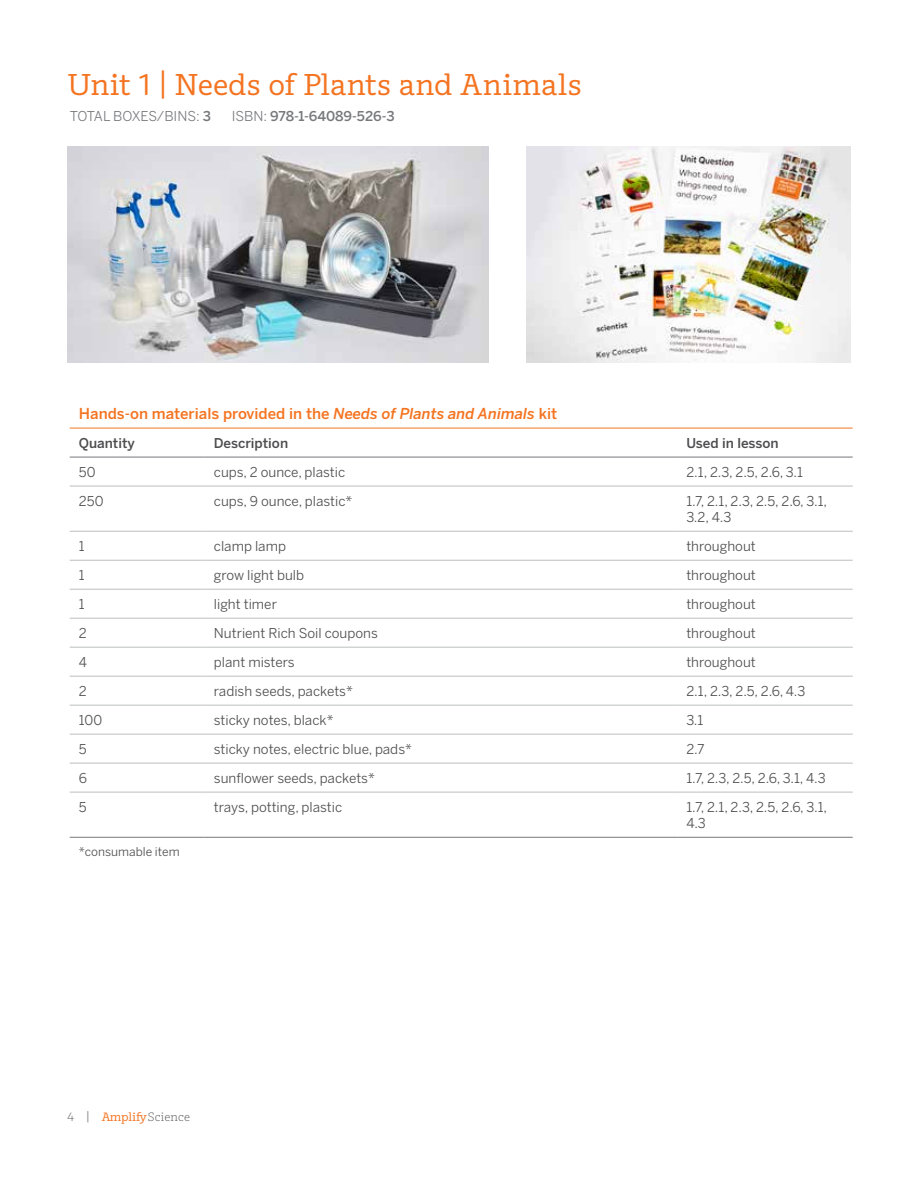
<style>
.page{position:relative;width:918px;height:1188px;background:#fff}
.page>*{position:absolute;margin:0;border:0;box-sizing:border-box;transform-origin:0 0}
.t1{font:30px "Amplify";color:#f47421}
.t2{font:500 15px "Benton Sans";color:#f47421}
.t3{font:13.5px/16.2px "Benton Sans";color:#4d4d4f}
.t4{font:500 13.5px "Benton Sans";color:#4d4d4f}
.t5{font:500 13.5px "Benton Sans";color:#77787b}
.t6{font:13.5px "Benton Sans";letter-spacing:-.005em;color:#77787b}
.t7{font:12px "Benton Sans";color:#4d4d4f}
.t8{font:300 12px "Amplify";letter-spacing:.015em;color:#4d4d4f}
.s1{font-weight:500}
.s2{font-weight:400}
.s3{font-style:italic}
.s4{color:#f47421}
</style>
<div class="page">
<hr style="left:70px;top:560px;width:135px;height:1px;background:#bcbec0">
<hr style="left:205px;top:560px;width:472px;height:1px;background:#bcbec0">
<hr style="left:677px;top:560px;width:176px;height:1px;background:#bcbec0">
<hr style="left:70px;top:589px;width:135px;height:1px;background:#bcbec0">
<hr style="left:205px;top:589px;width:472px;height:1px;background:#bcbec0">
<hr style="left:677px;top:589px;width:176px;height:1px;background:#bcbec0">
<hr style="left:70px;top:618px;width:135px;height:1px;background:#bcbec0">
<hr style="left:205px;top:618px;width:472px;height:1px;background:#bcbec0">
<hr style="left:677px;top:618px;width:176px;height:1px;background:#bcbec0">
<hr style="left:70px;top:647px;width:135px;height:1px;background:#bcbec0">
<hr style="left:205px;top:647px;width:472px;height:1px;background:#bcbec0">
<hr style="left:677px;top:647px;width:176px;height:1px;background:#bcbec0">
<hr style="left:70px;top:676px;width:135px;height:1px;background:#bcbec0">
<hr style="left:205px;top:676px;width:472px;height:1px;background:#bcbec0">
<hr style="left:677px;top:676px;width:176px;height:1px;background:#bcbec0">
<hr style="left:70px;top:705px;width:135px;height:1px;background:#bcbec0">
<hr style="left:205px;top:705px;width:472px;height:1px;background:#bcbec0">
<hr style="left:677px;top:705px;width:176px;height:1px;background:#bcbec0">
<hr style="left:70px;top:734px;width:135px;height:1px;background:#bcbec0">
<hr style="left:205px;top:734px;width:472px;height:1px;background:#bcbec0">
<hr style="left:677px;top:734px;width:176px;height:1px;background:#bcbec0">
<hr style="left:70px;top:763px;width:135px;height:1px;background:#bcbec0">
<hr style="left:205px;top:763px;width:472px;height:1px;background:#bcbec0">
<hr style="left:677px;top:763px;width:176px;height:1px;background:#bcbec0">
<hr style="left:70px;top:792px;width:135px;height:1px;background:#bcbec0">
<hr style="left:205px;top:792px;width:472px;height:1px;background:#bcbec0">
<hr style="left:677px;top:792px;width:176px;height:1px;background:#bcbec0">
<hr style="left:70px;top:457px;width:135px;height:1px;background:#77787b">
<hr style="left:205px;top:457px;width:472px;height:1px;background:#77787b">
<hr style="left:677px;top:457px;width:176px;height:1px;background:#77787b">
<hr style="left:70px;top:428px;width:135px;height:1px;background:#f47421">
<hr style="left:205px;top:428px;width:472px;height:1px;background:#f47421">
<hr style="left:677px;top:428px;width:176px;height:1px;background:#f47421">
<hr style="left:70px;top:486px;width:135px;height:1px;background:#bcbec0">
<hr style="left:205px;top:486px;width:472px;height:1px;background:#bcbec0">
<hr style="left:677px;top:486px;width:176px;height:1px;background:#bcbec0">
<hr style="left:70px;top:531px;width:135px;height:1px;background:#bcbec0">
<hr style="left:205px;top:531px;width:472px;height:1px;background:#bcbec0">
<hr style="left:677px;top:531px;width:176px;height:1px;background:#bcbec0">
<hr style="left:70px;top:837px;width:135px;height:1px;background:#77787b">
<hr style="left:205px;top:837px;width:472px;height:1px;background:#77787b">
<hr style="left:677px;top:837px;width:176px;height:1px;background:#77787b">
<img style="left:68px;top:146px;width:421px;height:216px">
<img style="left:526px;top:146px;width:324px;height:216px">
<h1 class="t1" style="left:68px;top:65px;width:516px">Unit 1 | Needs of Plants and Animals</h1>
<p class="t6" style="left:70px;top:108px;width:143px">TOTAL BOXES/BINS: <span class="s1">3</span></p>
<p class="t5" style="left:232px;top:107px;width:164px"><span class="s2">ISBN:</span> 978-1-64089-526-3</p>
<p class="t2" style="left:79px;top:404px;width:480px">Hands-on materials provided in the <span class="s3">Needs of Plants and Animals</span> kit</p>
<p class="t4" style="left:79px;top:435px;width:57px">Quantity</p>
<p class="t4" style="left:214px;top:435px;width:76px">Description</p>
<p class="t4" style="left:686px;top:435px;width:94px">Used in lesson</p>
<p class="t3" style="left:79px;top:464px;width:18px">50</p>
<p class="t3" style="left:214px;top:464px;width:133px">cups, 2 ounce, plastic</p>
<p class="t3" style="left:686px;top:464px;width:118px">2.1, 2.3, 2.5, 2.6, 3.1</p>
<p class="t3" style="left:79px;top:493px;width:26px">250</p>
<p class="t3" style="left:214px;top:493px;width:140px">cups, 9 ounce, plastic*</p>
<p class="t3" style="left:686px;top:493px;width:142px">1.7, 2.1, 2.3, 2.5, 2.6, 3.1,<br>3.2, 4.3</p>
<p class="t3" style="left:79px;top:538px;width:7px">1</p>
<p class="t3" style="left:214px;top:538px;width:74px">clamp lamp</p>
<p class="t3" style="left:686px;top:538px;width:71px">throughout</p>
<p class="t3" style="left:79px;top:567px;width:7px">1</p>
<p class="t3" style="left:214px;top:567px;width:92px">grow light bulb</p>
<p class="t3" style="left:686px;top:567px;width:71px">throughout</p>
<p class="t3" style="left:79px;top:596px;width:7px">1</p>
<p class="t3" style="left:214px;top:596px;width:65px">light timer</p>
<p class="t3" style="left:686px;top:596px;width:71px">throughout</p>
<p class="t3" style="left:79px;top:625px;width:9px">2</p>
<p class="t3" style="left:214px;top:625px;width:166px">Nutrient Rich Soil coupons</p>
<p class="t3" style="left:686px;top:625px;width:71px">throughout</p>
<p class="t3" style="left:79px;top:654px;width:10px">4</p>
<p class="t3" style="left:214px;top:654px;width:82px">plant misters</p>
<p class="t3" style="left:686px;top:654px;width:71px">throughout</p>
<p class="t3" style="left:79px;top:683px;width:9px">2</p>
<p class="t3" style="left:214px;top:683px;width:141px">radish seeds, packets*</p>
<p class="t3" style="left:686px;top:683px;width:121px">2.1, 2.3, 2.5, 2.6, 4.3</p>
<p class="t3" style="left:79px;top:712px;width:25px">100</p>
<p class="t3" style="left:214px;top:712px;width:121px">sticky notes, black*</p>
<p class="t3" style="left:686px;top:712px;width:19px">3.1</p>
<p class="t3" style="left:79px;top:741px;width:9px">5</p>
<p class="t3" style="left:214px;top:741px;width:200px">sticky notes, electric blue, pads*</p>
<p class="t3" style="left:686px;top:741px;width:20px">2.7</p>
<p class="t3" style="left:79px;top:770px;width:10px">6</p>
<p class="t3" style="left:214px;top:770px;width:163px">sunflower seeds, packets*</p>
<p class="t3" style="left:686px;top:770px;width:141px">1.7, 2.3, 2.5, 2.6, 3.1, 4.3</p>
<p class="t3" style="left:79px;top:799px;width:9px">5</p>
<p class="t3" style="left:214px;top:799px;width:130px">trays, potting, plastic</p>
<p class="t3" style="left:686px;top:799px;width:142px">1.7, 2.1, 2.3, 2.5, 2.6, 3.1,<br>4.3</p>
<p class="t7" style="left:79px;top:844px;width:102px">*consumable item</p>
<p class="t8" style="left:68px;top:1109px;width:124px">4 | <span class="s4">(logo}</span>Science</p>
</div>
